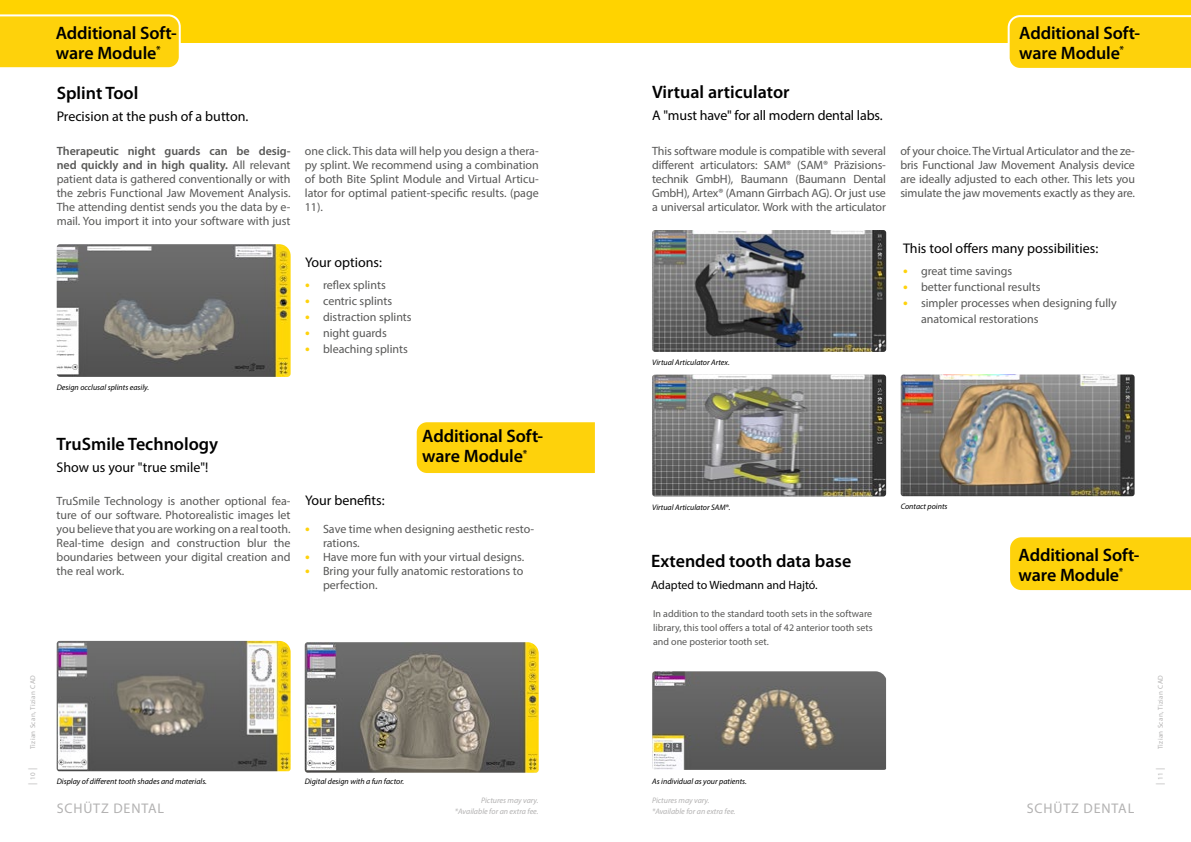
<style>
.page{position:relative;width:1191px;height:842px;background:#fff}
.page>*{position:absolute;margin:0;border:0;box-sizing:border-box;transform-origin:0 0}
.t1{font:600 18px/20px "Myriad Pro";letter-spacing:-.005em;color:#000}
.t2{font:14px "Myriad Pro";color:#000}
.t3{font:14px "Myriad Pro";letter-spacing:.06em;color:#b3b2b2}
.t4{font:12px/14px "Myriad Pro";color:#575756;text-align:justify}
.t5{font:12px "Myriad Pro";color:#000}
.t6{font:10px/14px "Myriad Pro";color:#575756;text-align:justify}
.t7{font:9px "Myriad Pro";color:#b3b2b2}
.t8{font:italic 8px "Myriad Pro";color:#000}
.t9{font:italic 8px/11px "Myriad Pro";color:#b3b2b2;text-align:right}
.t10{font:7px "Myriad Pro";letter-spacing:.05em;color:#b3b2b2}
.s1{font-weight:600}
.s2{font-weight:700;font-size:14px;color:#fed20b}
.s3{font-size:7px}
</style>
<div class="page">
<div style="left:587px;top:0;width:604px;height:43px;background:#ffd300"></div>
<div style="left:0;top:0;width:604px;height:43px;background:#ffd300"></div>
<img style="left:900px;top:375px;width:234px;height:121px">
<img style="left:652px;top:230px;width:234px;height:122px">
<img style="left:652px;top:375px;width:234px;height:121px">
<img style="left:57px;top:244px;width:234px;height:133px">
<img style="left:305px;top:642px;width:233px;height:131px">
<img style="left:57px;top:641px;width:234px;height:130px">
<svg style="left:0;top:14px;width:181px;height:54px"></svg>
<div style="left:416px;top:422px;width:179px;height:51px;background:#fed20b"></div>
<svg style="left:1007px;top:15px;width:184px;height:53px"></svg>
<div style="left:1010px;top:537px;width:181px;height:53px;background:#fed20b"></div>
<img style="left:652px;top:671px;width:234px;height:99px">
<h1 class="t1" style="left:56px;top:23px;width:122px">Additional Soft&shy;ware Module<sup>*</sup></h1>
<h1 class="t1" style="left:57px;top:83px;width:83px">Splint Tool</h1>
<p class="t2" style="left:57px;top:108px;width:193px">Precision at the push of a button.</p>
<p class="t4" style="left:57px;top:144px;width:235px"><span class="s1">Therapeutic night guards can be desig&shy;ned quickly and in high quality.</span> All relevant patient data is gathered conventionally or with the zebris Functional Jaw Movement Analysis.<br>The attending dentist sends you the data by e&shy;mail. You import it into your software with just</p>
<p class="t8" style="left:57px;top:382px;width:94px">Design occlusal splints easily.</p>
<p class="t4" style="left:305px;top:144px;width:235px">one click. This data will help you design a thera&shy;py splint. We recommend using a combination of both Bite Splint Module and Virtual Articu&shy;lator for optimal patient-specific results. (page 11).</p>
<p class="t2" style="left:305px;top:254px;width:78px">Your options:</p>
<p class="t4" style="left:305px;top:278px;width:82px"><span class="s2">•</span> reflex splints</p>
<p class="t4" style="left:305px;top:294px;width:89px"><span class="s2">•</span> centric splints</p>
<p class="t4" style="left:305px;top:310px;width:108px"><span class="s2">•</span> distraction splints</p>
<p class="t4" style="left:305px;top:326px;width:83px"><span class="s2">•</span> night guards</p>
<p class="t4" style="left:305px;top:342px;width:104px"><span class="s2">•</span> bleaching splints</p>
<h1 class="t1" style="left:57px;top:434px;width:163px">TruSmile Technology</h1>
<p class="t2" style="left:57px;top:459px;width:153px">Show us your "true smile"!</p>
<p class="t4" style="left:57px;top:494px;width:235px">TruSmile Technology is another optional fea&shy;ture of our software. Photorealistic images let you believe that you are working on a real tooth.<br>Real-time design and construction blur the boundaries between your digital creation and the real work.</p>
<h1 class="t1" style="left:422px;top:426px;width:122px">Additional Soft&shy;ware Module<sup>*</sup></h1>
<p class="t2" style="left:305px;top:492px;width:81px">Your benefits:</p>
<p class="t4" style="left:323px;top:522px;width:213px;text-indent:-18px"><span class="s2">•</span> Save time when designing aesthetic resto&shy;rations.</p>
<p class="t4" style="left:305px;top:550px;width:221px"><span class="s2">•</span> Have more fun with your virtual designs.</p>
<p class="t4" style="left:323px;top:564px;width:202px;text-indent:-18px"><span class="s2">•</span> Bring your fully anatomic restorations to perfection.</p>
<p class="t10" style="left:28px;top:749px;width:76px;rotate:-90deg">Tizian Scan, Tizian CAD</p>
<p class="t7" style="left:27px;top:785px;width:19px;rotate:-90deg">| <span class="s3">10</span> |</p>
<p class="t8" style="left:57px;top:777px;width:152px">Display of different tooth shades and materials.</p>
<p class="t8" style="left:305px;top:777px;width:101px">Digital design with a fun factor.</p>
<p class="t3" style="left:57px;top:800px;width:109px">SCHÜTZ DENTAL</p>
<p class="t9" style="left:455px;top:794px;width:85px">Pictures may vary. *Available for an extra fee.</p>
<h1 class="t1" style="left:1019px;top:23px;width:122px">Additional Soft&shy;ware Module<sup>*</sup></h1>
<h1 class="t1" style="left:652px;top:82px;width:139px">Virtual articulator</h1>
<p class="t2" style="left:652px;top:107px;width:232px">A "must have" for all modern dental labs.</p>
<p class="t4" style="left:652px;top:144px;width:235px">This software module is compatible with several different articulators: SAM® (SAM® Präzisions&shy;technik GmbH), Baumann (Baumann Dental GmbH), Artex® (Amann Girrbach AG). Or just use a universal articulator. Work with the articulator</p>
<p class="t4" style="left:900px;top:144px;width:236px">of your choice. The Virtual Articulator and the ze&shy;bris Functional Jaw Movement Analysis device are ideally adjusted to each other. This lets you simulate the jaw movements exactly as they are.</p>
<p class="t8" style="left:652px;top:357px;width:79px">Virtual Articulator Artex.</p>
<p class="t2" style="left:903px;top:240px;width:197px">This tool offers many possibilities:</p>
<p class="t4" style="left:903px;top:264px;width:111px"><span class="s2">•</span> great time savings</p>
<p class="t4" style="left:903px;top:280px;width:139px"><span class="s2">•</span> better functional results</p>
<p class="t4" style="left:921px;top:295px;width:197px;line-height:16px;text-indent:-18px"><span class="s2">•</span> simpler processes when designing fully anatomical restorations</p>
<p class="t8" style="left:652px;top:502px;width:80px">Virtual Articulator SAM®.</p>
<p class="t8" style="left:900px;top:502px;width:48px">Contact points</p>
<h1 class="t1" style="left:651px;top:551px;width:202px">Extended tooth data base</h1>
<p class="t5" style="left:651px;top:578px;width:168px">Adapted to Wiedmann and Hajtó.</p>
<p class="t6" style="left:653px;top:607px;width:221px">In addition to the standard tooth sets in the software library, this tool offers a total of 42 anterior tooth sets and one posterior tooth set.</p>
<p class="t8" style="left:652px;top:776px;width:96px">As individual as your patients.</p>
<p class="t9" style="left:652px;top:794px;width:85px;text-align:left">Pictures may vary. *Available for an extra fee.</p>
<h1 class="t1" style="left:1018px;top:544px;width:122px">Additional Soft&shy;ware Module<sup>*</sup></h1>
<p class="t3" style="left:1026px;top:800px;width:109px">SCHÜTZ DENTAL</p>
<p class="t10" style="left:1156px;top:749px;width:76px;rotate:-90deg">Tizian Scan, Tizian CAD</p>
<p class="t7" style="left:1154px;top:785px;width:19px;rotate:-90deg">| <span class="s3">11</span> |</p>
</div>
